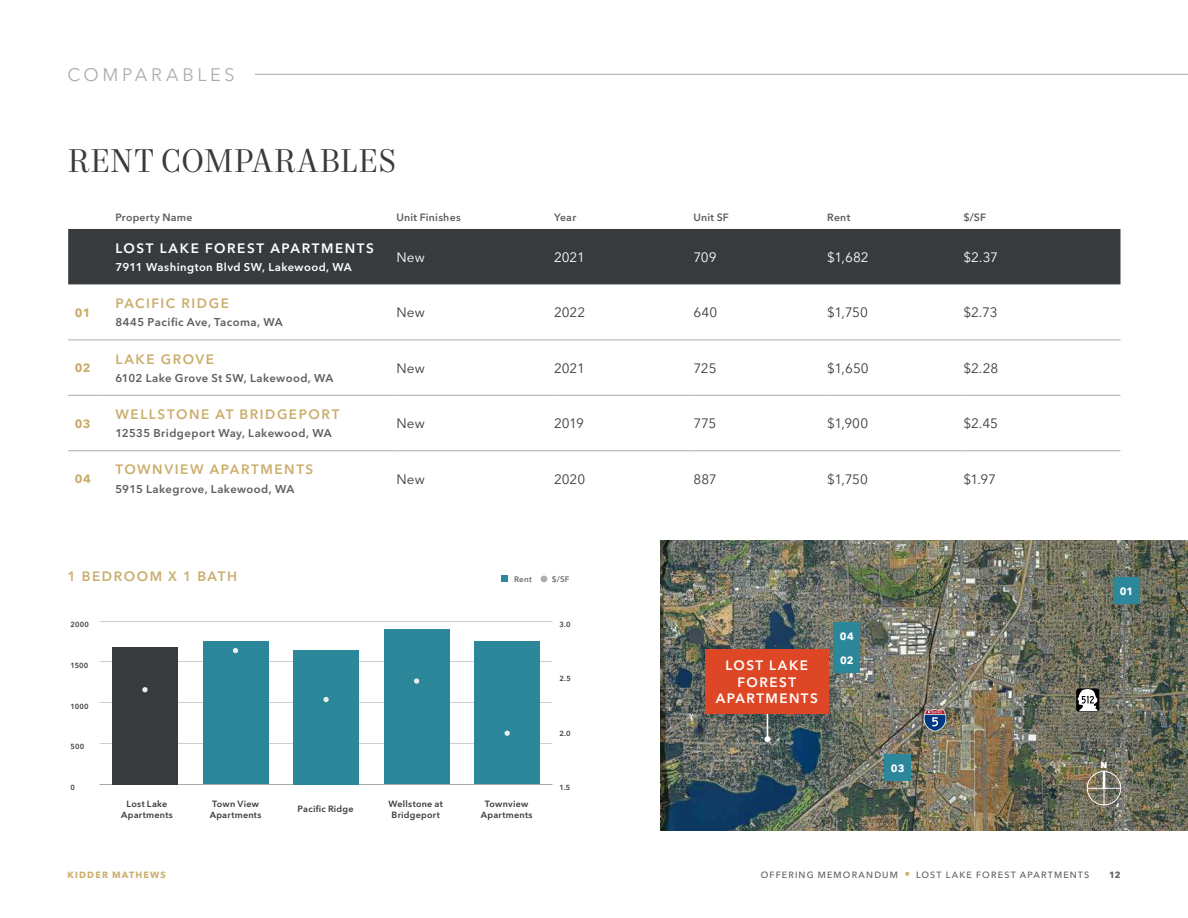
<style>
.page{position:relative;width:1188px;height:918px;background:#fff}
.page>*{position:absolute;margin:0;border:0;box-sizing:border-box;transform-origin:0 0}
.t1{font:33px "Mort Modern 08";letter-spacing:.005em;color:#383b3d}
.t2{font:18px "Avenir Next LT Pro";letter-spacing:.2em;color:#afabac}
.t3{font:13.5px "Avenir Next LT Pro";letter-spacing:-.005em;color:#383b3d}
.t4{font:600 13.5px "Avenir Next LT Pro";letter-spacing:.115em;color:#cbae6c}
.t5{font:600 13.5px/16.5px "Avenir Next LT Pro";letter-spacing:.11em;color:#fff;text-align:center}
.t6{font:13.5px "Avenir Next LT Pro";color:#fff}
.t7{font:700 12px "Avenir Next LT Pro";letter-spacing:.015em;color:#cbae6c}
.t8{font:600 11.25px "Avenir Next LT Pro";letter-spacing:.04em;color:#5f5d5e}
.t9{font:600 11.25px "Avenir Next LT Pro";letter-spacing:.04em;color:#fff}
.t10{font:600 10.5px "Avenir Next LT Pro";letter-spacing:.025em;color:#5f5d5e}
.t11{font:700 10.5px "Avenir Next LT Pro";letter-spacing:.02em;color:#fff}
.t12{font:600 9px/10.5px "Avenir Next LT Pro";letter-spacing:.03em;color:#383b3d;text-align:center}
.t13{font:500 9px "Avenir Next LT Pro";letter-spacing:.13em;color:#5f5d5e}
.t14{font:700 9px "Avenir Next LT Pro";letter-spacing:.13em;color:#cbae6c}
.t15{font:700 9px "Avenir Next LT Pro";color:#5f5d5e}
.t16{font:800 8.7px "Avenir Next LT Pro";color:#fff}
.t17{font:600 7.95px "Avenir Next LT Pro";letter-spacing:.025em;color:#6d6b6c}
.t18{font:600 7.35px "Avenir Next LT Pro";letter-spacing:.02em;color:#383b3d}
.s1{color:#cbae6c}
</style>
<div class="page">
<img style="left:660px;top:540px;width:528px;height:290px">
<div style="left:68px;top:229px;width:1052px;height:55px;background:#383b3d"></div>
<hr style="left:68px;top:340px;width:34px;height:1px;background:#afabac">
<hr style="left:102px;top:340px;width:294px;height:1px;background:#afabac">
<hr style="left:396px;top:340px;width:158px;height:1px;background:#afabac">
<hr style="left:554px;top:340px;width:139px;height:1px;background:#afabac">
<hr style="left:693px;top:340px;width:134px;height:1px;background:#afabac">
<hr style="left:827px;top:340px;width:136px;height:1px;background:#afabac">
<hr style="left:963px;top:340px;width:157px;height:1px;background:#afabac">
<hr style="left:68px;top:395px;width:34px;height:1px;background:#afabac">
<hr style="left:102px;top:395px;width:294px;height:1px;background:#afabac">
<hr style="left:396px;top:395px;width:158px;height:1px;background:#afabac">
<hr style="left:554px;top:395px;width:139px;height:1px;background:#afabac">
<hr style="left:693px;top:395px;width:134px;height:1px;background:#afabac">
<hr style="left:827px;top:395px;width:136px;height:1px;background:#afabac">
<hr style="left:963px;top:395px;width:157px;height:1px;background:#afabac">
<hr style="left:68px;top:451px;width:34px;height:1px;background:#afabac">
<hr style="left:102px;top:451px;width:294px;height:1px;background:#afabac">
<hr style="left:396px;top:451px;width:158px;height:1px;background:#afabac">
<hr style="left:554px;top:451px;width:139px;height:1px;background:#afabac">
<hr style="left:693px;top:451px;width:134px;height:1px;background:#afabac">
<hr style="left:827px;top:451px;width:136px;height:1px;background:#afabac">
<hr style="left:963px;top:451px;width:157px;height:1px;background:#afabac">
<div style="left:112px;top:647px;width:66px;height:137px;background:#383b3d"></div>
<div style="left:203px;top:642px;width:65px;height:142px;background:#2d879a"></div>
<div style="left:293px;top:650px;width:66px;height:134px;background:#2d879a"></div>
<div style="left:384px;top:629px;width:65px;height:155px;background:#2d879a"></div>
<div style="left:475px;top:642px;width:65px;height:142px;background:#2d879a"></div>
<svg style="left:505px;top:731px;width:5px;height:5px"></svg>
<svg style="left:414px;top:678px;width:5px;height:6px"></svg>
<svg style="left:323px;top:697px;width:6px;height:5px"></svg>
<svg style="left:233px;top:648px;width:5px;height:5px"></svg>
<svg style="left:142px;top:687px;width:6px;height:5px"></svg>
<div style="left:833px;top:646px;width:27px;height:27px;background:#2d879a"></div>
<div style="left:884px;top:754px;width:27px;height:27px;background:#2d879a"></div>
<hr style="left:767px;top:666px;width:1px;height:73px;background:#fff">
<svg style="left:764px;top:736px;width:6px;height:6px"></svg>
<div style="left:705px;top:649px;width:124px;height:65px;background:#de4726"></div>
<svg style="left:924px;top:709px;width:22px;height:23px"></svg>
<svg style="left:1076px;top:688px;width:23px;height:24px"></svg>
<svg style="left:1077px;top:689px;width:21px;height:22px"></svg>
<div style="left:833px;top:622px;width:27px;height:27px;background:#2d879a"></div>
<div style="left:1087px;top:771px;width:34px;height:34px;border:1px solid #fff;border-radius:50%"></div>
<hr style="left:1087px;top:788px;width:34px;height:1px;background:#fff">
<svg style="left:1103px;top:771px;width:2px;height:34px"></svg>
<div style="left:1113px;top:577px;width:27px;height:27px;background:#2d879a"></div>
<svg style="left:501px;top:576px;width:6px;height:6px"></svg>
<svg style="left:541px;top:576px;width:6px;height:6px"></svg>
<hr style="left:255px;top:74px;width:933px;height:1px;background:#afabac">
<h2 class="t2" style="left:68px;top:64px;width:169px">COMPARABLES</h2>
<h1 class="t1" style="left:68px;top:141px;width:330px">RENT COMPARABLES</h1>
<p class="t10" style="left:115px;top:211px;width:79px">Property Name</p>
<p class="t10" style="left:396px;top:211px;width:66px">Unit Finishes</p>
<p class="t10" style="left:554px;top:211px;width:24px">Year</p>
<p class="t10" style="left:693px;top:211px;width:37px">Unit SF</p>
<p class="t10" style="left:827px;top:211px;width:24px">Rent</p>
<p class="t10" style="left:963px;top:211px;width:24px">$/SF</p>
<p class="t5" style="left:115px;top:240px;width:260px">LOST LAKE FOREST APARTMENTS</p>
<p class="t9" style="left:115px;top:260px;width:238px">7911 Washington Blvd SW, Lakewood, WA</p>
<p class="t6" style="left:396px;top:249px;width:30px">New</p>
<p class="t6" style="left:554px;top:249px;width:32px">2021</p>
<p class="t6" style="left:693px;top:249px;width:25px">709</p>
<p class="t6" style="left:827px;top:249px;width:43px">$1,682</p>
<p class="t6" style="left:963px;top:249px;width:36px">$2.37</p>
<p class="t7" style="left:75px;top:305px;width:17px">01</p>
<p class="t4" style="left:115px;top:295px;width:115px">PACIFIC RIDGE</p>
<p class="t8" style="left:115px;top:316px;width:169px">8445 Pacific Ave, Tacoma, WA</p>
<p class="t3" style="left:396px;top:304px;width:30px">New</p>
<p class="t3" style="left:554px;top:304px;width:33px">2022</p>
<p class="t3" style="left:693px;top:304px;width:25px">640</p>
<p class="t3" style="left:827px;top:304px;width:42px">$1,750</p>
<p class="t3" style="left:963px;top:304px;width:36px">$2.73</p>
<p class="t7" style="left:75px;top:361px;width:17px">02</p>
<p class="t4" style="left:115px;top:351px;width:100px">LAKE GROVE</p>
<p class="t8" style="left:115px;top:371px;width:219px">6102 Lake Grove St SW, Lakewood, WA</p>
<p class="t3" style="left:396px;top:360px;width:30px">New</p>
<p class="t3" style="left:554px;top:360px;width:32px">2021</p>
<p class="t3" style="left:693px;top:360px;width:25px">725</p>
<p class="t3" style="left:827px;top:360px;width:43px">$1,650</p>
<p class="t3" style="left:963px;top:360px;width:36px">$2.28</p>
<p class="t7" style="left:75px;top:416px;width:17px">03</p>
<p class="t4" style="left:115px;top:406px;width:225px">WELLSTONE AT BRIDGEPORT</p>
<p class="t8" style="left:115px;top:426px;width:218px">12535 Bridgeport Way, Lakewood, WA</p>
<p class="t3" style="left:396px;top:415px;width:30px">New</p>
<p class="t3" style="left:554px;top:415px;width:32px">2019</p>
<p class="t3" style="left:693px;top:415px;width:25px">775</p>
<p class="t3" style="left:827px;top:415px;width:43px">$1,900</p>
<p class="t3" style="left:963px;top:415px;width:36px">$2.45</p>
<p class="t7" style="left:75px;top:471px;width:17px">04</p>
<p class="t4" style="left:115px;top:462px;width:199px">TOWNVIEW APARTMENTS</p>
<p class="t8" style="left:115px;top:482px;width:180px">5915 Lakegrove, Lakewood, WA</p>
<p class="t3" style="left:396px;top:471px;width:30px">New</p>
<p class="t3" style="left:554px;top:471px;width:33px">2020</p>
<p class="t3" style="left:693px;top:471px;width:25px">887</p>
<p class="t3" style="left:827px;top:471px;width:42px">$1,750</p>
<p class="t3" style="left:963px;top:471px;width:34px">$1.97</p>
<p class="t4" style="left:68px;top:568px;width:171px">1 BEDROOM X 1 BATH</p>
<p class="t18" style="left:71px;top:620px;width:20px">2000</p>
<p class="t18" style="left:71px;top:661px;width:19px">1500</p>
<p class="t18" style="left:71px;top:701px;width:19px">1000</p>
<p class="t18" style="left:71px;top:742px;width:15px">500</p>
<p class="t18" style="left:71px;top:783px;width:6px">0</p>
<p class="t17" style="left:514px;top:574px;width:19px">Rent</p>
<p class="t17" style="left:552px;top:574px;width:19px">$/SF</p>
<p class="t18" style="left:560px;top:620px;width:12px">3.0</p>
<p class="t18" style="left:560px;top:674px;width:13px">2.5</p>
<p class="t18" style="left:560px;top:729px;width:13px">2.0</p>
<p class="t18" style="left:560px;top:783px;width:12px">1.5</p>
<p class="t12" style="left:121px;top:799px;width:53px">Lost Lake<br>Apartments</p>
<p class="t12" style="left:210px;top:799px;width:53px;text-align:left">Town View<br>Apartments</p>
<p class="t12" style="left:298px;top:804px;width:58px">Pacific Ridge</p>
<p class="t12" style="left:389px;top:799px;width:56px">Wellstone at<br>Bridgeport</p>
<p class="t12" style="left:481px;top:799px;width:53px">Townview<br>Apartments</p>
<p class="t5" style="left:716px;top:657px;width:104px">LOST LAKE<br>FOREST<br>APARTMENTS</p>
<p class="t11" style="left:840px;top:629px;width:15px">04</p>
<p class="t11" style="left:840px;top:653px;width:15px">02</p>
<p class="t11" style="left:891px;top:762px;width:15px">03</p>
<p class="t11" style="left:1120px;top:585px;width:15px">01</p>
<p class="t16" style="left:1101px;top:760px;width:8px">N</p>
<p class="t14" style="left:68px;top:869px;width:100px">KIDDER MATHEWS</p>
<p class="t13" style="left:761px;top:869px;width:330px">OFFERING MEMORANDUM <span class="s1">■</span> LOST LAKE FOREST APARTMENTS</p>
<p class="t15" style="left:1109px;top:869px;width:13px">12</p>
</div>
